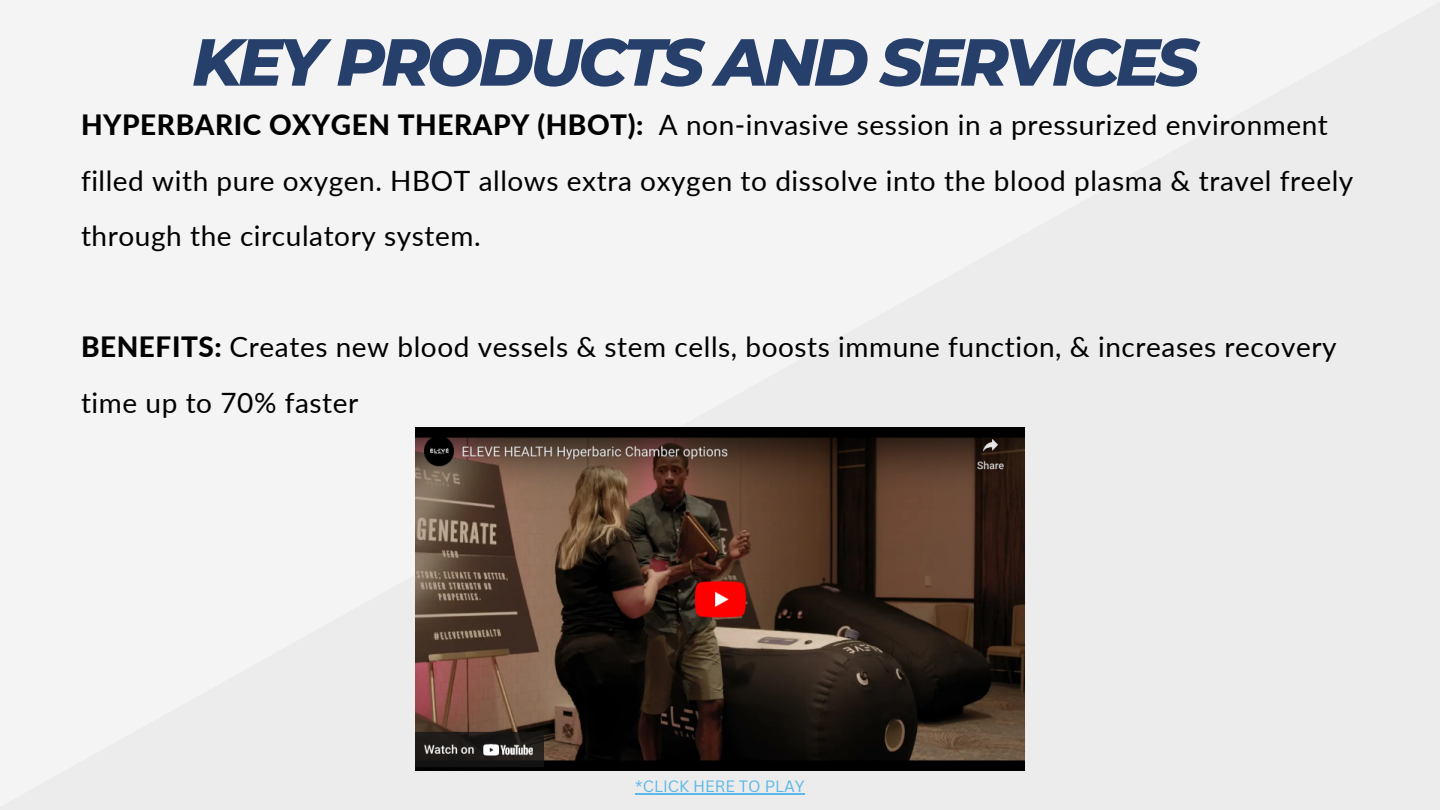
<style>
.page{position:relative;width:1440px;height:810px;background:#f4f4f4}
.page>*{position:absolute;margin:0;border:0;box-sizing:border-box;transform-origin:0 0}
.t1{font:italic 800 66.4px "Montserrat";letter-spacing:-.06em;color:#263f6b}
.t2{font:28px/55.5px "Lato";letter-spacing:.02em;color:#000}
.t3{font:16px "Canva Sans";color:#5eb8e7}
.s1{font-weight:800}
</style>
<div class="page">
<img style="left:415px;top:428px;width:610px;height:342px">
<hr style="left:635px;top:793px;width:170px;height:2px;background:#5eb8e7">
<h1 class="t1" style="left:192px;top:21px;width:1009px">KEY PRODUCTS AND SERVICES</h1>
<p class="t2" style="left:81px;top:96px;width:1274px"><span class="s1">HYPERBARIC OXYGEN THERAPY (HBOT):</span> A non-invasive session in a pressurized environment filled with pure oxygen. HBOT allows extra oxygen to dissolve into the blood plasma &amp; travel freely through the circulatory system.</p>
<p class="t2" style="left:81px;top:318px;width:1257px"><span class="s1">BENEFITS:</span> Creates new blood vessels &amp; stem cells, boosts immune function, &amp; increases recovery time up to 70% faster</p>
<p class="t3" style="left:635px;top:775px;width:171px">*CLICK HERE TO PLAY</p>
</div>
